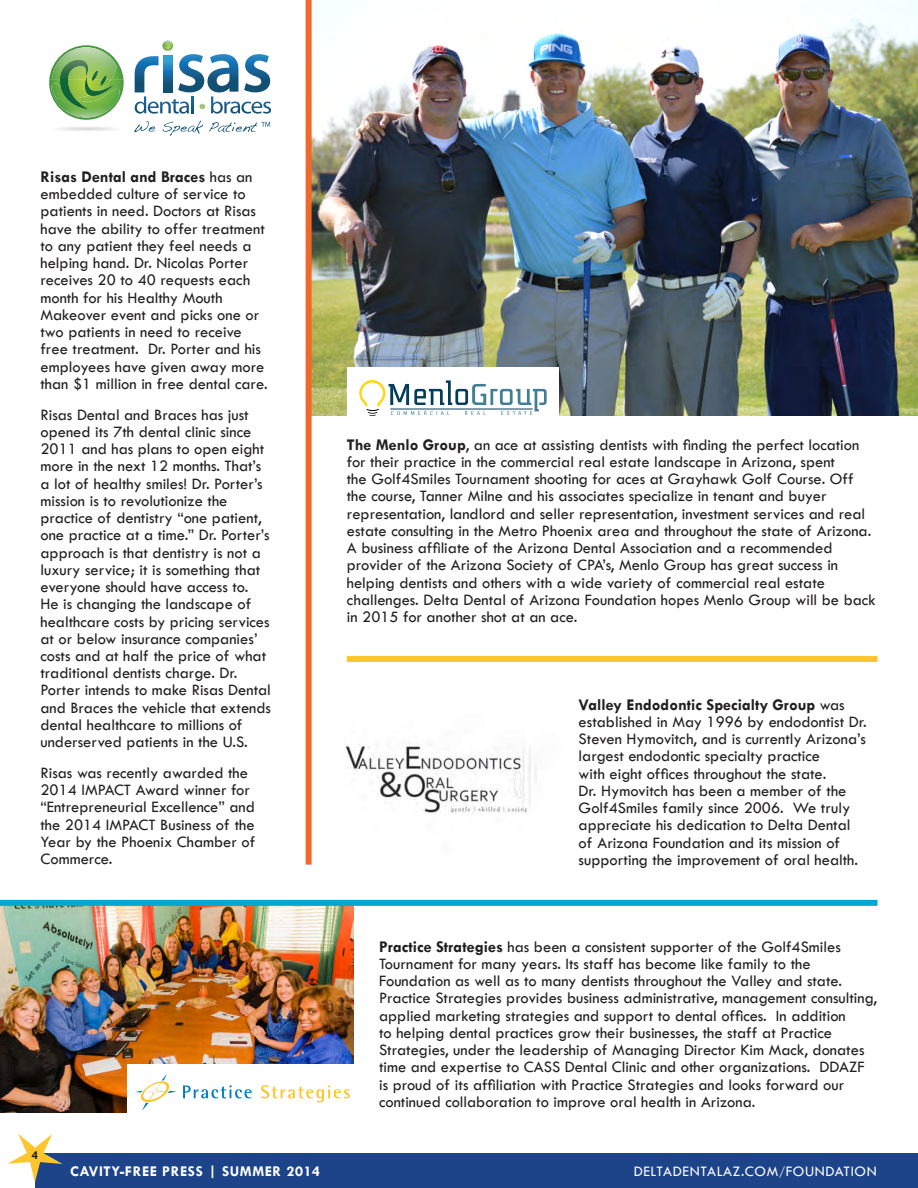
<style>
.page{position:relative;width:918px;height:1188px;background:#fff}
.page>*{position:absolute;margin:0;border:0;box-sizing:border-box;transform-origin:0 0}
.body{font:16.5px/17.2px "Tw Cen";color:#231f20}
.t1{font:15px "Tw Cen";letter-spacing:.04em;color:#fff}
.t2{font:700 15px "Tw Cen";letter-spacing:.04em;color:#fff}
.t3{font:700 12px "Tw Cen";color:#231f20}
.s1{font-weight:700}
.s2{font-size:12px}
</style>
<div class="page">
<div style="left:35px;top:1153px;width:883px;height:35px;background:#1d4389"></div>
<svg style="left:7px;top:1134px;width:56px;height:48px"></svg>
<img style="left:0;top:906px;width:354px;height:207px">
<div style="left:128px;top:1065px;width:227px;height:48px;background:#fff"></div>
<img style="left:312px;top:0;width:606px;height:416px">
<div style="left:347px;top:367px;width:211px;height:64px;background:#fff"></div>
<svg style="left:359px;top:380px;width:188px;height:36px"></svg>
<img style="left:72px;top:79px;width:52px;height:41px">
<svg style="left:49px;top:45px;width:74px;height:65px"></svg>
<img style="left:60px;top:79px;width:15px;height:6px">
<img style="left:51px;top:85px;width:71px;height:32px">
<img style="left:67px;top:98px;width:22px;height:12px">
<img style="left:52px;top:83px;width:15px;height:16px">
<img style="left:61px;top:87px;width:14px;height:12px">
<svg style="left:135px;top:40px;width:136px;height:74px"></svg>
<svg style="left:134px;top:121px;width:21px;height:11px"></svg>
<svg style="left:163px;top:121px;width:40px;height:15px"></svg>
<svg style="left:209px;top:122px;width:61px;height:10px"></svg>
<svg style="left:183px;top:1085px;width:69px;height:13px"></svg>
<svg style="left:261px;top:1085px;width:89px;height:17px"></svg>
<svg style="left:135px;top:1074px;width:42px;height:37px"></svg>
<img style="left:344px;top:744px;width:193px;height:69px">
<div style="left:306px;top:0;width:6px;height:865px;background:#f2682a"></div>
<div style="left:0;top:900px;width:878px;height:6px;background:#00a8d0"></div>
<div style="left:347px;top:656px;width:530px;height:6px;background:#fec62e"></div>
<p class="body" style="left:40px;top:168px;width:229px"><span class="s1">Risas Dental and Braces</span> has an embedded culture of service to patients in need. Doctors at Risas have the ability to offer treatment to any patient they feel needs a helping hand. Dr. Nicolas Porter receives 20 to 40 requests each month for his Healthy Mouth<br>Makeover event and picks one or two patients in need to receive free treatment. Dr. Porter and his employees have given away more than $1 million in free dental care.</p>
<p class="body" style="left:40px;top:406px;width:232px">Risas Dental and Braces has just opened its 7th dental clinic since 2011 and has plans to open eight more in the next 12 months. That’s a lot of healthy smiles! Dr. Porter’s mission is to revolutionize the practice of dentistry “one patient, one practice at a time.” Dr. Porter’s approach is that dentistry is not a luxury service; it is something that everyone should have access to.<br>He is changing the landscape of healthcare costs by pricing services at or below insurance companies’ costs and at half the price of what traditional dentists charge. Dr.<br>Porter intends to make Risas Dental and Braces the vehicle that extends dental healthcare to millions of underserved patients in the U.S.</p>
<p class="body" style="left:40px;top:764px;width:216px">Risas was recently awarded the<br>2014 IMPACT Award winner for “Entrepreneurial Excellence” and the 2014 IMPACT Business of the<br>Year by the Phoenix Chamber of<br>Commerce.</p>
<p class="t3" style="left:32px;top:1148px;width:8px">4</p>
<p class="body" style="left:347px;top:436px;width:530px"><span class="s1">The Menlo Group</span>, an ace at assisting dentists with finding the perfect location for their practice in the commercial real estate landscape in Arizona, spent<br>the Golf4Smiles Tournament shooting for aces at Grayhawk Golf Course. Off the course, Tanner Milne and his associates specialize in tenant and buyer representation, landlord and seller representation, investment services and real estate consulting in the Metro Phoenix area and throughout the state of Arizona.<br>A business affiliate of the Arizona Dental Association and a recommended provider of the Arizona Society of CPA’s, Menlo Group has great success in helping dentists and others with a wide variety of commercial real estate challenges. Delta Dental of Arizona Foundation hopes Menlo Group will be back in 2015 for another shot at an ace.</p>
<p class="body" style="left:579px;top:696px;width:289px"><span class="s1">Valley Endodontic Specialty Group</span> was established in May 1996 by endodontist Dr.<br>Steven Hymovitch, and is currently Arizona’s largest endodontic specialty practice<br>with eight offices throughout the state.<br>Dr. Hymovitch has been a member of the Golf4Smiles family since 2006. We truly appreciate his dedication to Delta Dental of Arizona Foundation and its mission of supporting the improvement of oral health.</p>
<p class="body" style="left:379px;top:938px;width:500px"><span class="s1">Practice Strategies</span> has been a consistent supporter of the Golf4Smiles Tournament for many years. Its staff has become like family to the Foundation as well as to many dentists throughout the Valley and state.<br>Practice Strategies provides business administrative, management consulting, applied marketing strategies and support to dental offices. In addition<br>to helping dental practices grow their businesses, the staff at Practice Strategies, under the leadership of Managing Director Kim Mack, donates time and expertise to CASS Dental Clinic and other organizations. DDAZF is proud of its affiliation with Practice Strategies and looks forward our continued collaboration to improve oral health in Arizona.</p>
<p class="t2" style="left:70px;top:1162px;width:252px">CAVITY-FREE PRESS | SUMMER 2014</p>
<p class="t1" style="left:634px;top:1162px;width:245px">DELTADENTALAZ.COM<span class="s2">/</span>FOUNDATION</p>
</div>
